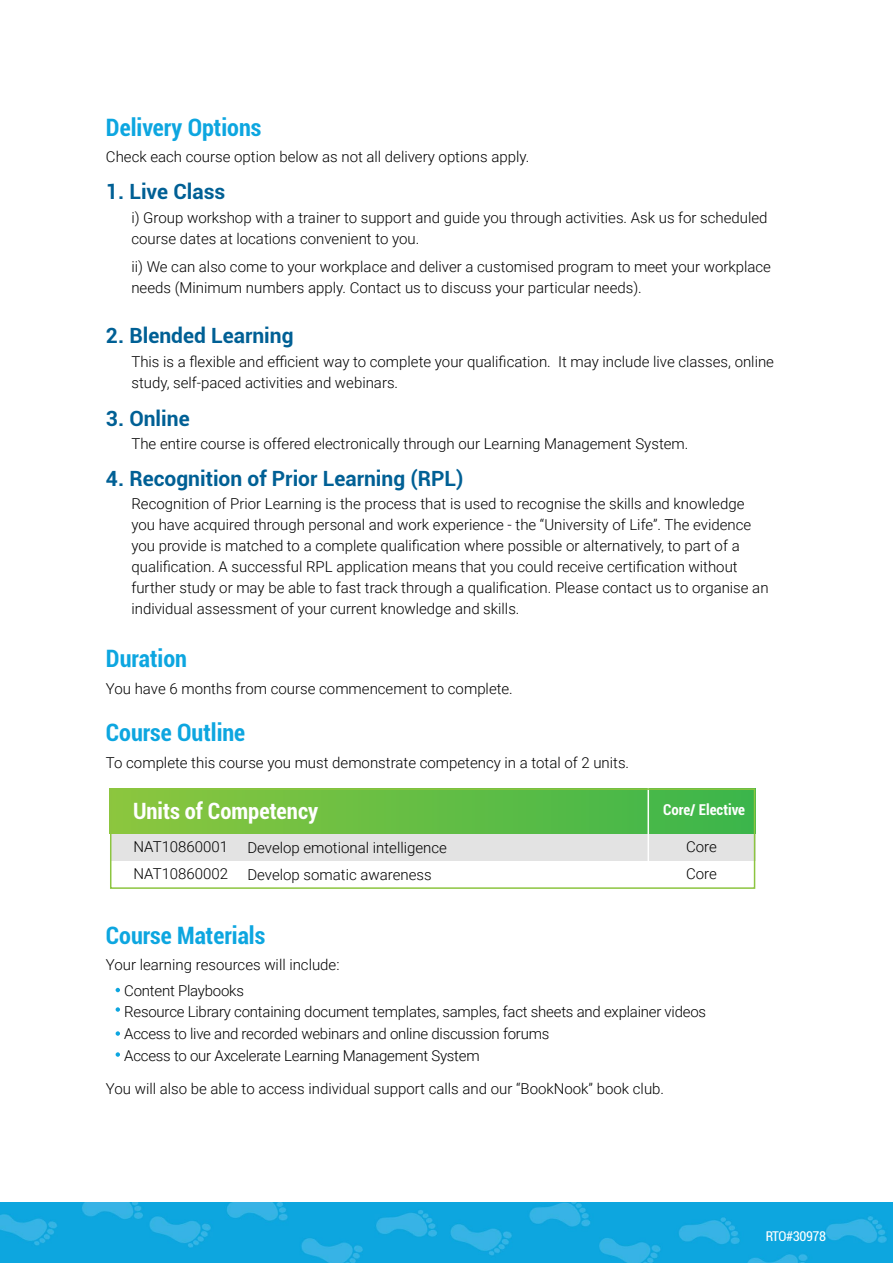
<style>
.page{position:relative;width:893px;height:1263px;background:#fff}
.page>*{position:absolute;margin:0;border:0;box-sizing:border-box;transform-origin:0 0}
.t1{font:700 condensed 24px "Roboto";color:#0da6e0}
.t2{font:700 condensed 22.5px "Roboto";color:#fff}
.t3{font:700 21px "Roboto";color:#006095}
.t4{font:300 15px/21px "Roboto";color:#000}
.t5{font:700 condensed 15px "Roboto";color:#fff}
.t6{font:condensed 13.5px "Roboto";letter-spacing:-.03em;color:#fff}
</style>
<div class="page">
<img style="left:0;top:1202px;width:893px;height:61px">
<div style="left:110px;top:833px;width:645px;height:27px;background:#e3e3e3"></div>
<div style="left:110px;top:788px;width:645px;height:45px;background:linear-gradient(to right,#8cc63e,#3bb54b)"></div>
<hr style="left:647px;top:788px;width:2px;height:101px;background:#fff">
<div style="left:110px;top:788px;width:645px;height:101px;border:2px solid #8cc540"></div>
<svg style="left:116px;top:988px;width:4px;height:4px"></svg>
<svg style="left:116px;top:1007px;width:4px;height:5px"></svg>
<svg style="left:116px;top:1031px;width:4px;height:5px"></svg>
<svg style="left:116px;top:1052px;width:4px;height:5px"></svg>
<h1 class="t1" style="left:106px;top:111px;width:157px">Delivery Options</h1>
<p class="t4" style="left:106px;top:146px;width:425px">Check each course option below as not all delivery options apply.</p>
<h3 class="t3" style="left:106px;top:177px;width:121px">1. Live Class</h3>
<p class="t4" style="left:131px;top:206px;width:638px">i) Group workshop with a trainer to support and guide you through activities. Ask us for scheduled course dates at locations convenient to you.</p>
<p class="t4" style="left:131px;top:256px;width:641px">ii) We can also come to your workplace and deliver a customised program to meet your workplace needs (Minimum numbers apply. Contact us to discuss your particular needs).</p>
<h3 class="t3" style="left:106px;top:321px;width:189px">2. Blended Learning</h3>
<p class="t4" style="left:131px;top:350px;width:644px">This is a flexible and efficient way to complete your qualification. It may include live classes, online study, self-paced activities and webinars.</p>
<h3 class="t3" style="left:106px;top:403px;width:85px">3. Online</h3>
<p class="t4" style="left:131px;top:433px;width:558px">The entire course is offered electronically through our Learning Management System.</p>
<h3 class="t3" style="left:106px;top:463px;width:359px">4. Recognition of Prior Learning (RPL)</h3>
<p class="t4" style="left:131px;top:493px;width:639px">Recognition of Prior Learning is the process that is used to recognise the skills and knowledge you have acquired through personal and work experience - the “University of Life”. The evidence you provide is matched to a complete qualification where possible or alternatively, to part of a qualification. A successful RPL application means that you could receive certification without further study or may be able to fast track through a qualification. Please contact us to organise an individual assessment of your current knowledge and skills.</p>
<h1 class="t1" style="left:106px;top:641px;width:83px">Duration</h1>
<p class="t4" style="left:106px;top:677px;width:408px">You have 6 months from course commencement to complete.</p>
<h1 class="t1" style="left:106px;top:716px;width:141px">Course Outline</h1>
<p class="t4" style="left:106px;top:752px;width:525px">To complete this course you must demonstrate competency in a total of 2 units.</p>
<h2 class="t2" style="left:133px;top:795px;width:187px">Units of Competency</h2>
<p class="t5" style="left:663px;top:799px;width:84px">Core/ Elective</p>
<p class="t4" style="left:133px;top:836px;width:96px">NAT10860001</p>
<p class="t4" style="left:247px;top:836px;width:201px">Develop emotional intelligence</p>
<p class="t4" style="left:686px;top:836px;width:32px">Core</p>
<p class="t4" style="left:133px;top:863px;width:96px">NAT10860002</p>
<p class="t4" style="left:247px;top:863px;width:186px">Develop somatic awareness</p>
<p class="t4" style="left:686px;top:863px;width:32px">Core</p>
<h1 class="t1" style="left:106px;top:919px;width:161px">Course Materials</h1>
<p class="t4" style="left:124px;top:951px;width:217px;line-height:26.1px;text-indent:-18px">Your learning resources will include:<br>Content Playbooks</p>
<p class="t4" style="left:124px;top:1001px;width:583px;line-height:21.8px">Resource Library containing document templates, samples, fact sheets and explainer videos<br>Access to live and recorded webinars and online discussion forums<br>Access to our Axcelerate Learning Management System</p>
<p class="t4" style="left:106px;top:1078px;width:560px">You will also be able to access individual support calls and our “BookNook” book club.</p>
<p class="t6" style="left:766px;top:1227px;width:62px">RTO#30978</p>
</div>
